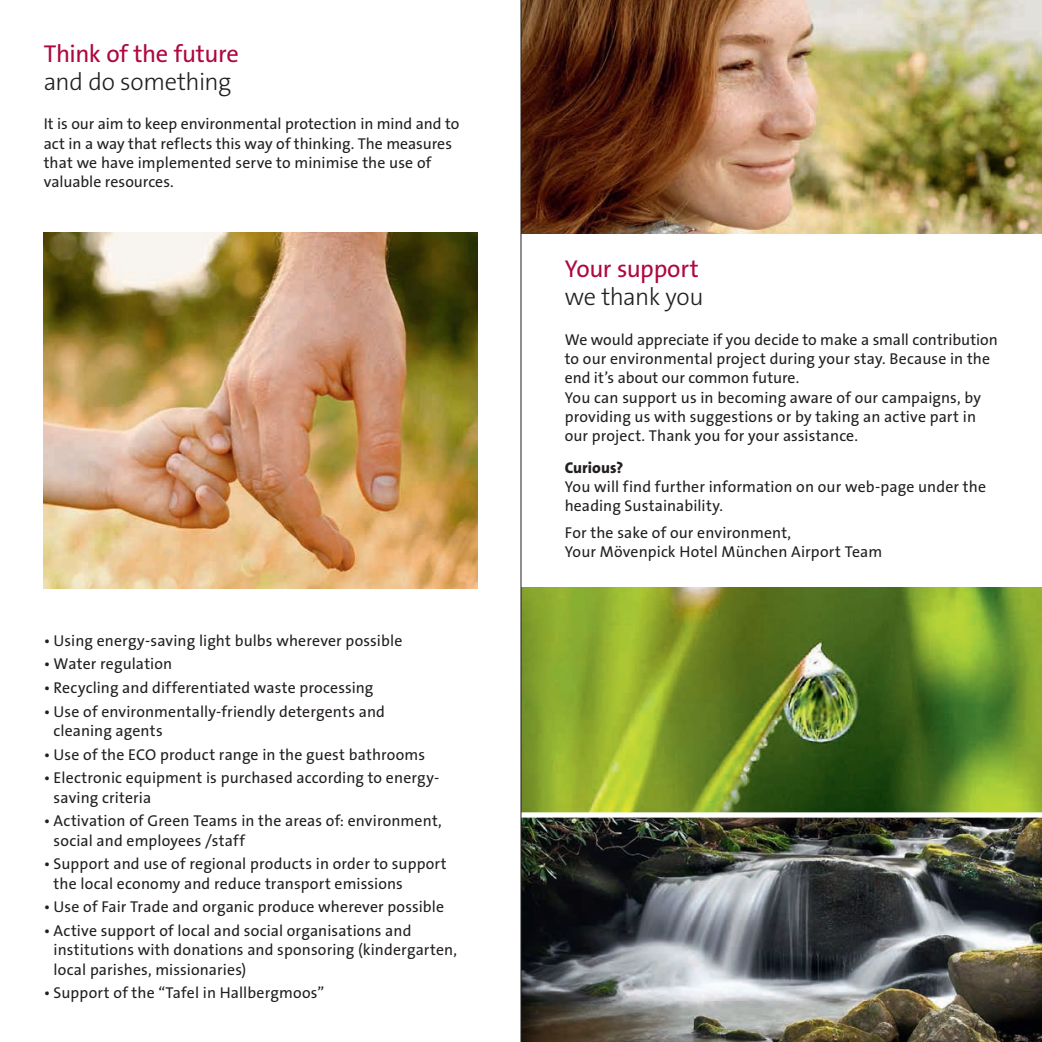
<style>
.page{position:relative;width:1042px;height:1042px;background:#fff}
.page>*{position:absolute;margin:0;border:0;box-sizing:border-box;transform-origin:0 0}
.t1{font:24.5px "The Sans B5 Plain";letter-spacing:-.01em;color:#ad083f}
.t2{font:300 24.5px "The Sans B3";letter-spacing:-.02em;color:#231f20}
.t3{font:15.75px/19.2px "The Sans B5 Plain";letter-spacing:.01em;color:#231f20}
.t4{font:800 15.75px "The Sans B8";letter-spacing:.005em;color:#231f20}
</style>
<div class="page">
<img style="left:521px;top:0;width:521px;height:233px">
<img style="left:44px;top:232px;width:433px;height:357px">
<img style="left:521px;top:588px;width:521px;height:454px">
<div style="left:521px;top:812px;width:521px;height:5px;background:#fff"></div>
<hr style="left:520px;top:0;width:1px;height:1042px;background:#231f20">
<h1 class="t1" style="left:44px;top:41px;width:197px">Think of the future</h1>
<h1 class="t2" style="left:44px;top:69px;width:189px">and do something</h1>
<p class="t3" style="left:44px;top:115px;width:417px">It is our aim to keep environmental protection in mind and to act in a way that reflects this way of thinking. The measures that we have implemented serve to minimise the use of valuable resources.</p>
<p class="t3" style="left:44px;top:631px;width:360px">• Using energy-saving light bulbs wherever possible</p>
<p class="t3" style="left:44px;top:655px;width:130px">• Water regulation</p>
<p class="t3" style="left:44px;top:678px;width:331px">• Recycling and differentiated waste processing</p>
<p class="t3" style="left:54px;top:702px;width:333px;text-indent:-10px">• Use of environmentally-friendly detergents and cleaning agents</p>
<p class="t3" style="left:44px;top:745px;width:383px">• Use of the ECO product range in the guest bathrooms</p>
<p class="t3" style="left:54px;top:769px;width:387px;text-indent:-10px">• Electronic equipment is purchased according to energy&shy;saving criteria</p>
<p class="t3" style="left:54px;top:812px;width:390px;text-indent:-10px">• Activation of Green Teams in the areas of: environment, social and employees /staff</p>
<p class="t3" style="left:54px;top:855px;width:395px;text-indent:-10px">• Support and use of regional products in order to support the local economy and reduce transport emissions</p>
<p class="t3" style="left:44px;top:898px;width:402px">• Use of Fair Trade and organic produce wherever possible</p>
<p class="t3" style="left:54px;top:921px;width:405px;text-indent:-10px">• Active support of local and social organisations and institutions with donations and sponsoring (kindergarten, local parishes, missionaries)</p>
<p class="t3" style="left:44px;top:984px;width:282px">• Support of the “Tafel in Hallbergmoos”</p>
<h1 class="t1" style="left:565px;top:256px;width:136px">Your support</h1>
<h1 class="t2" style="left:565px;top:284px;width:140px">we thank you</h1>
<p class="t3" style="left:565px;top:330px;width:435px">We would appreciate if you decide to make a small contribution to our environmental project during your stay. Because in the end it’s about our common future.<br>You can support us in becoming aware of our campaigns, by providing us with suggestions or by taking an active part in our project. Thank you for your assistance.</p>
<p class="t4" style="left:565px;top:459px;width:60px">Curious?</p>
<p class="t3" style="left:565px;top:478px;width:423px">You will find further information on our web-page under the heading Sustainability.</p>
<p class="t3" style="left:565px;top:524px;width:319px">For the sake of our environment,<br>Your Mövenpick Hotel München Airport Team</p>
</div>
